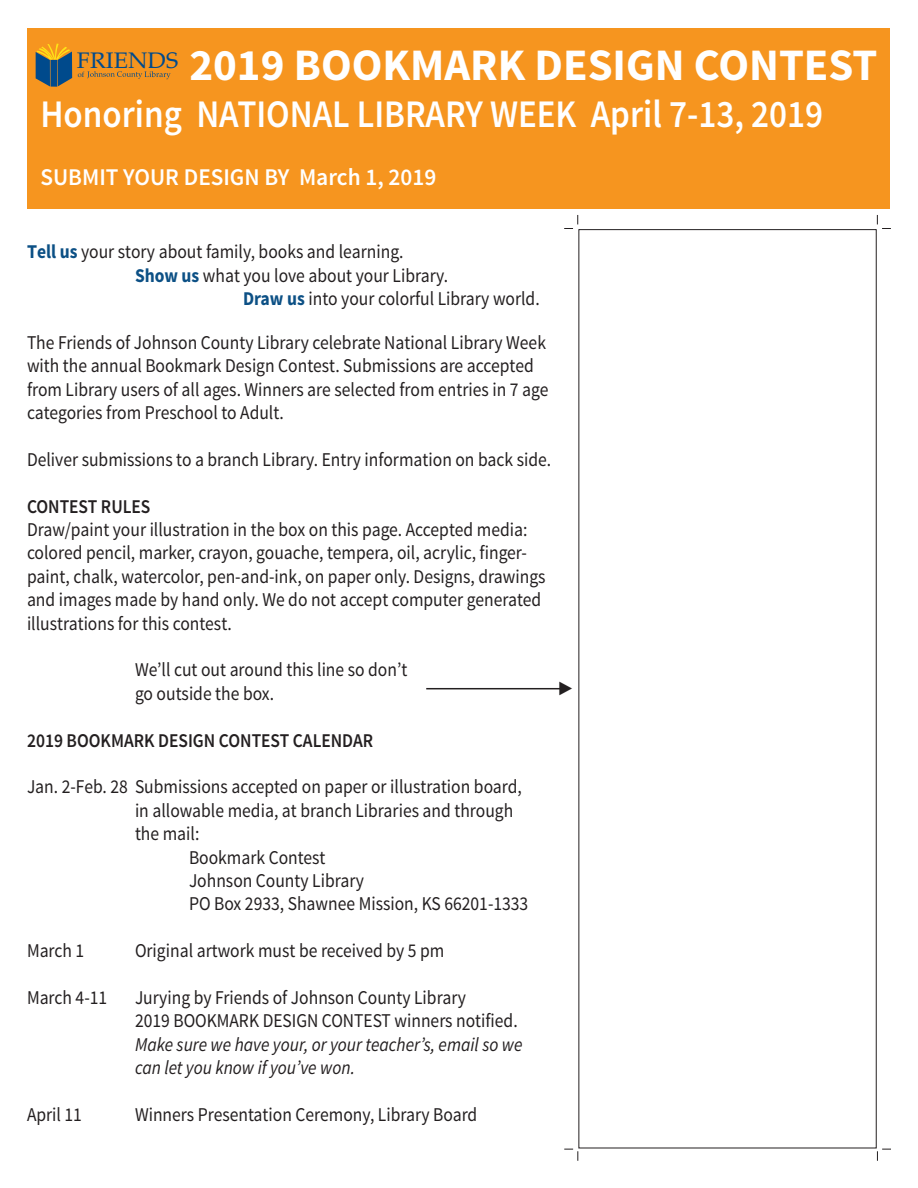
<style>
.page{position:relative;width:918px;height:1188px;background:#fff}
.page>*{position:absolute;margin:0;border:0;box-sizing:border-box;transform-origin:0 0}
.t1{font:700 45px "Source Sans Pro";color:#fff}
.t2{font:600 39px "Source Sans Pro";color:#fff;scale:.9 1}
.t3{font:600 24px "Source Sans Pro";color:#fff}
.t4{font:22.05px "Palatino";color:#004a8d;scale:1.07 1}
.t5{font:19.5px/23.4px "Source Sans Pro";color:#231f20;scale:.9 1}
.t6{font:italic 19.5px/23.4px "Source Sans Pro";color:#231f20;scale:.9 1}
.t7{font:600 19.5px "Source Sans Pro";color:#231f20;scale:.9 1}
.t8{font:7.35px "Palatino";color:#004a8d}
.s1{font-weight:700;color:#0c5085}
.s2{font-style:normal}
</style>
<div class="page">
<div style="left:28px;top:28px;width:862px;height:180px;background:#f6951f"></div>
<div style="left:51px;top:60px;width:6px;height:27px;background:#5a6564"></div>
<svg style="left:36px;top:44px;width:36px;height:42px"></svg>
<svg style="left:87px;top:71px;width:84px;height:8px"></svg>
<svg style="left:564px;top:215px;width:14px;height:14px"></svg>
<svg style="left:877px;top:215px;width:14px;height:14px"></svg>
<svg style="left:564px;top:1149px;width:15px;height:12px"></svg>
<svg style="left:877px;top:1149px;width:14px;height:12px"></svg>
<hr style="left:426px;top:688px;width:136px;height:1px;background:#231f20">
<p class="t1" style="left:189px;top:37px;width:690px">2019 BOOKMARK DESIGN CONTEST</p>
<p class="t2" style="left:40px;top:90px;width:871px">Honoring NATIONAL LIBRARY WEEK April 7-13, 2019</p>
<p class="t3" style="left:40px;top:162px;width:397px">SUBMIT YOUR DESIGN BY March 1, 2019</p>
<p class="t4" style="left:77px;top:46px;width:96px">FRIENDS</p>
<p class="t8" style="left:78px;top:69px;width:8px">of</p>
<p class="t5" style="left:27px;top:240px;width:420px"><span class="s1">Tell us</span> your story about family, books and learning.</p>
<p class="t5" style="left:135px;top:264px;width:349px"><span class="s1">Show us</span> what you love about your Library.</p>
<p class="t5" style="left:243px;top:287px;width:331px"><span class="s1">Draw us</span> into your colorful Library world.</p>
<p class="t5" style="left:27px;top:331px;width:581px">The Friends of Johnson County Library celebrate National Library Week with the annual Bookmark Design Contest. Submissions are accepted from Library users of all ages. Winners are selected from entries in 7 age categories from Preschool to Adult.</p>
<p class="t5" style="left:27px;top:448px;width:584px">Deliver submissions to a branch Library. Entry information on back side.</p>
<p class="t7" style="left:27px;top:494px;width:139px">CONTEST RULES</p>
<p class="t5" style="left:27px;top:518px;width:578px">Draw/paint your illustration in the box on this page. Accepted media: colored pencil, marker, crayon, gouache, tempera, oil, acrylic, finger&shy;paint, chalk, watercolor, pen-and-ink, on paper only. Designs, drawings and images made by hand only. We do not accept computer generated illustrations for this contest.</p>
<p class="t5" style="left:135px;top:658px;width:304px">We’ll cut out around this line so don’t go outside the box.</p>
<p class="t7" style="left:27px;top:728px;width:386px">2019 BOOKMARK DESIGN CONTEST CALENDAR</p>
<p class="t5" style="left:27px;top:775px;width:551px">Jan. 2-Feb. 28 Submissions accepted on paper or illustration board,</p>
<p class="t5" style="left:135px;top:799px;width:422px">in allowable media, at branch Libraries and through</p>
<p class="t5" style="left:135px;top:822px;width:73px">the mail:</p>
<p class="t5" style="left:189px;top:846px;width:153px">Bookmark Contest</p>
<p class="t5" style="left:189px;top:869px;width:196px">Johnson County Library</p>
<p class="t5" style="left:189px;top:892px;width:379px">PO Box 2933, Shawnee Mission, KS 66201-1333</p>
<p class="t5" style="left:27px;top:939px;width:65px">March 1</p>
<p class="t5" style="left:135px;top:939px;width:345px">Original artwork must be received by 5 pm</p>
<p class="t5" style="left:27px;top:986px;width:91px">March 4-11</p>
<p class="t5" style="left:135px;top:986px;width:369px">Jurying by Friends of Johnson County Library</p>
<p class="t6" style="left:135px;top:1009px;width:432px"><span class="s2">2019 BOOKMARK DESIGN CONTEST winners notified.<br></span>Make sure we have your, or your teacher’s, email so we can let you know if you’ve won.</p>
<p class="t5" style="left:27px;top:1103px;width:63px">April 11</p>
<p class="t5" style="left:135px;top:1103px;width:382px">Winners Presentation Ceremony, Library Board</p>
</div>
